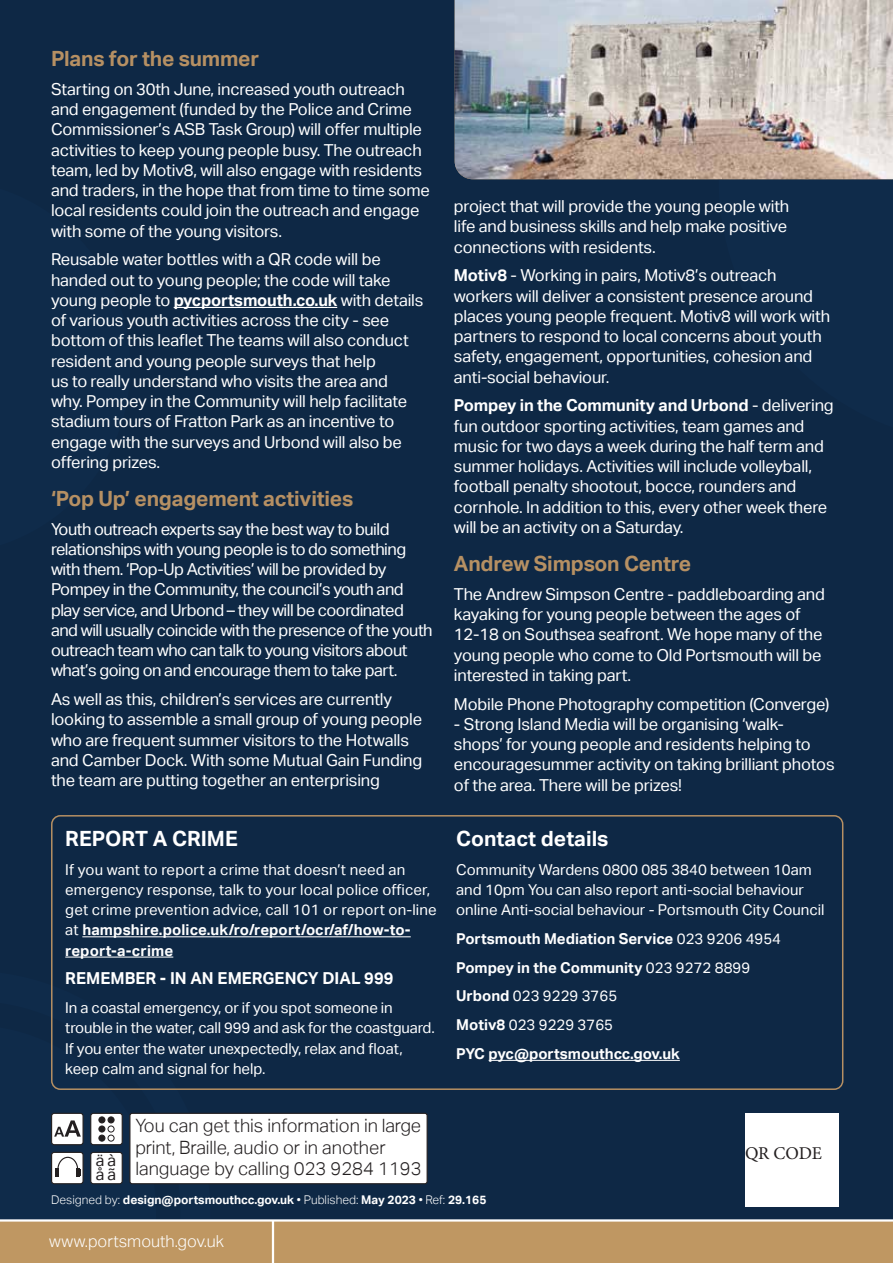
<style>
.page{position:relative;width:893px;height:1263px;background:#0e2845}
.page>*{position:absolute;margin:0;border:0;box-sizing:border-box;transform-origin:0 0}
.t1{font:700 21px "Aktiv Grotesk";letter-spacing:-.01em;color:#b69063}
.t2{font:700 21px "Aktiv Grotesk";color:#fff}
.t3{font:300 18.3px/21.8px "Aktiv Grotesk";color:#231f20}
.t4{font:18px "Minion Pro";letter-spacing:-.01em;color:#231f20}
.t5{font:16.5px/20.2px "Aktiv Grotesk";letter-spacing:-.01em;color:#fff}
.t6{font:16.5px/20.2px "Aktiv Grotesk";letter-spacing:-.03em;color:#fff}
.t7{font:700 16.5px "Aktiv Grotesk";color:#fff}
.t8{font:300 16.5px "Aktiv Grotesk";color:#fff}
.t9{font:16.05px/14.2px "Aktiv Grotesk";color:#231f20}
.t10{font:15px/20.2px "Aktiv Grotesk";color:#fff}
.t11{font:700 15px/28.8px "Aktiv Grotesk";color:#fff}
.t12{font:700 12px "Aktiv Grotesk";color:#fff}
.s1{font-weight:700}
.s2{font-weight:400}
.s3{font-weight:300}
</style>
<div class="page">
<div style="left:0;top:1220px;width:272px;height:43px;background:#bf9762"></div>
<div style="left:272px;top:1220px;width:621px;height:43px;background:#bf9762"></div>
<hr style="left:272px;top:1220px;width:2px;height:43px;background:#fff">
<hr style="left:0;top:1219px;width:893px;height:2px;background:#fff">
<div style="left:130px;top:1113px;width:297px;height:71px;background:#fff;border-radius:2px"></div>
<div style="left:129px;top:1113px;width:299px;height:71px;border:1px solid #231f20;border-radius:2px"></div>
<svg style="left:0;top:1084px;width:156px;height:138px"></svg>
<div style="left:91px;top:1152px;width:31px;height:32px;background:#fff;border-radius:3px"></div>
<div style="left:90px;top:1152px;width:33px;height:32px;border:1px solid #231f20;border-radius:3px"></div>
<hr style="left:174px;top:307px;width:163px;height:1px;background:#fff">
<hr style="left:82px;top:936px;width:329px;height:1px;background:#fff">
<hr style="left:65px;top:956px;width:108px;height:1px;background:#fff">
<hr style="left:489px;top:1060px;width:191px;height:1px;background:#fff">
<div style="left:51px;top:815px;width:792px;height:275px;border:2px solid #b69063;border-radius:9px"></div>
<img style="left:455px;top:0;width:438px;height:179px">
<div style="left:746px;top:1113px;width:93px;height:94px;background:#fff"></div>
<p class="t1" style="left:51px;top:46px;width:210px">Plans for the summer</p>
<p class="t5" style="left:51px;top:79px;width:380px">Starting on 30th June, increased youth outreach and engagement (funded by the Police and Crime Commissioner’s ASB Task Group) will offer multiple activities to keep young people busy. The outreach team, led by Motiv8, will also engage with residents and traders, in the hope that from time to time some local residents could join the outreach and engage with some of the young visitors.</p>
<p class="t5" style="left:51px;top:249px;width:374px">Reusable water bottles with a QR code will be handed out to young people; the code will take young people to <span class="s1">pycportsmouth.co.uk</span> with details of various youth activities across the city - see bottom of this leaflet The teams will also conduct resident and young people surveys that help<br>us to really understand who visits the area and why. Pompey in the Community will help facilitate stadium tours of Fratton Park as an incentive to engage with the surveys and Urbond will also be offering prizes.</p>
<p class="t1" style="left:51px;top:486px;width:304px">‘Pop Up’ engagement activities</p>
<p class="t6" style="left:51px;top:519px;width:383px">Youth outreach experts say the best way to build relationships with young people is to do something with them. ‘Pop-Up Activities’ will be provided by Pompey in the Community, the council’s youth and play service, and Urbond – they will be coordinated and will usually coincide with the presence of the youth outreach team who can talk to young visitors about what’s going on and encourage them to take part.</p>
<p class="t5" style="left:51px;top:689px;width:373px">As well as this, children’s services are currently looking to assemble a small group of young people who are frequent summer visitors to the Hotwalls and Camber Dock. With some Mutual Gain Funding the team are putting together an enterprising</p>
<p class="t2" style="left:65px;top:826px;width:174px">REPORT A CRIME</p>
<p class="t10" style="left:65px;top:859px;width:373px">If you want to report a crime that doesn’t need an emergency response, talk to your local police officer, get crime prevention advice, call 101 or report on-line at <span class="s1">hampshire.police.uk/ro/report/ocr/af/how-to&shy;report-a-crime</span></p>
<p class="t7" style="left:65px;top:969px;width:330px">REMEMBER - IN AN EMERGENCY DIAL 999</p>
<p class="t10" style="left:65px;top:998px;width:371px">In a coastal emergency, or if you spot someone in trouble in the water, call 999 and ask for the coastguard.<br>If you enter the water unexpectedly, relax and float, keep calm and signal for help.</p>
<p class="t9" style="left:96px;top:1153px;width:22px">äà åã</p>
<p class="t3" style="left:135px;top:1115px;width:288px">You can get this information in large print, Braille, audio or in another language by calling 023 9284 1193</p>
<p class="t5" style="left:454px;top:196px;width:337px">project that will provide the young people with life and business skills and help make positive connections with residents.</p>
<p class="t5" style="left:454px;top:266px;width:378px"><span class="s1">Motiv8</span> - Working in pairs, Motiv8’s outreach workers will deliver a consistent presence around places young people frequent. Motiv8 will work with partners to respond to local concerns about youth safety, engagement, opportunities, cohesion and anti-social behaviour.</p>
<p class="t5" style="left:454px;top:396px;width:381px"><span class="s1">Pompey in the Community and Urbond</span> - delivering fun outdoor sporting activities, team games and music for two days a week during the half term and summer holidays. Activities will include volleyball, football penalty shootout, bocce, rounders and cornhole. In addition to this, every other week there will be an activity on a Saturday.</p>
<p class="t1" style="left:454px;top:551px;width:239px">Andrew Simpson Centre</p>
<p class="t5" style="left:454px;top:584px;width:372px">The Andrew Simpson Centre - paddleboarding and kayaking for young people between the ages of 12-18 on Southsea seafront. We hope many of the young people who come to Old Portsmouth will be interested in taking part.</p>
<p class="t5" style="left:454px;top:694px;width:377px">Mobile Phone Photography competition (Converge)</p>
<p class="t5" style="left:454px;top:714px;width:382px">- Strong Island Media will be organising ‘walk&shy;shops’ for young people and residents helping to encouragesummer activity on taking brilliant photos of the area. There will be prizes!</p>
<p class="t2" style="left:456px;top:826px;width:154px">Contact details</p>
<p class="t10" style="left:456px;top:859px;width:370px">Community Wardens 0800 085 3840 between 10am and 10pm You can also report anti-social behaviour online Anti-social behaviour - Portsmouth City Council</p>
<p class="t11" style="left:456px;top:924px;width:326px">Portsmouth Mediation Service <span class="s2">023 9206 4954<br></span>Pompey in the Community <span class="s2">023 9272 8899<br></span>Urbond <span class="s2">023 9229 3765<br></span>Motiv8 <span class="s2">023 9229 3765<br></span>PYC pyc@portsmouthcc.gov.uk</p>
<p class="t4" style="left:745px;top:1141px;width:79px">QR CODE</p>
<p class="t12" style="left:51px;top:1193px;width:437px"><span class="s3">Designed by:</span> design@portsmouthcc.gov.uk <span class="s3">• Published:</span> May 2023 <span class="s3">• Ref:</span> 29.165</p>
<p class="t8" style="left:49px;top:1231px;width:176px">www.portsmouth.gov.uk</p>
</div>
